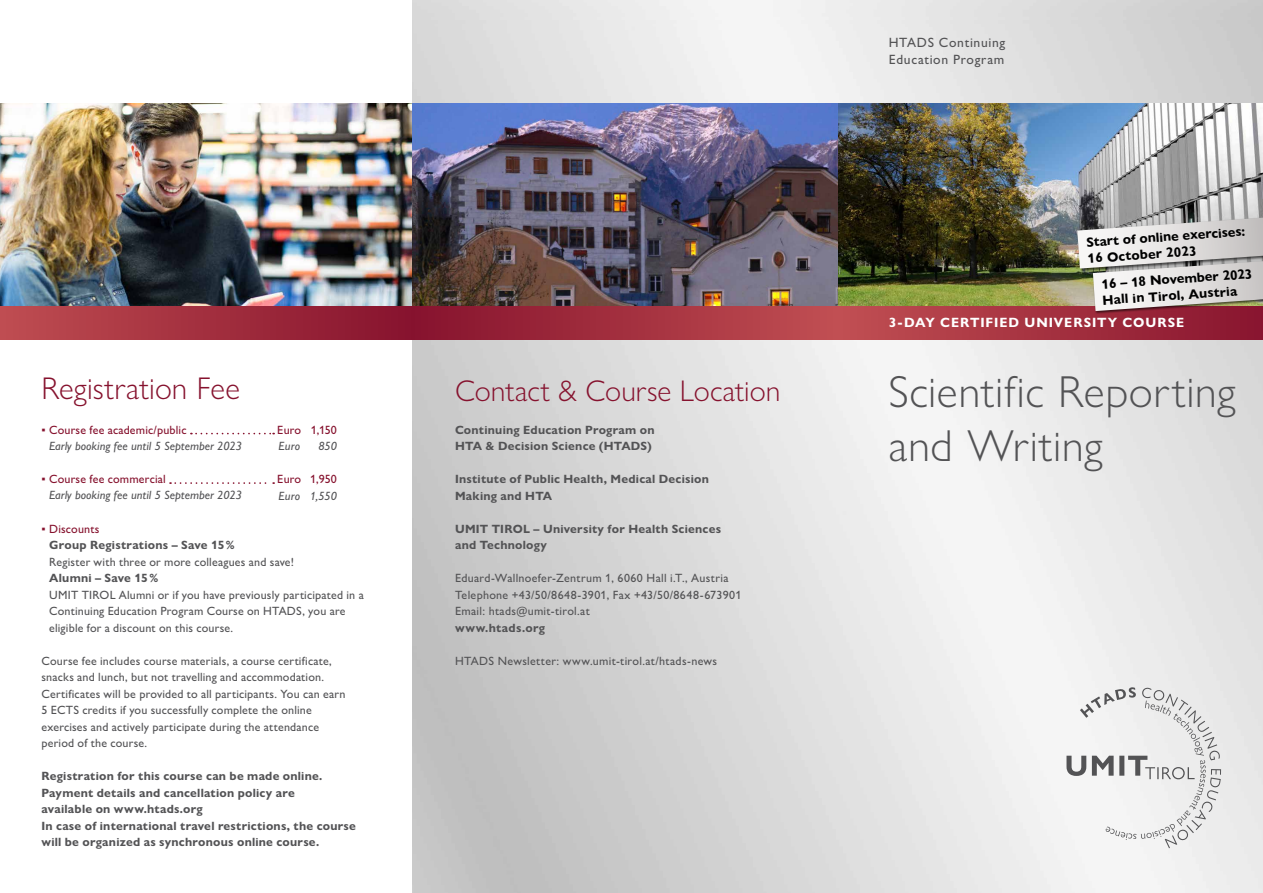
<style>
.page{position:relative;width:1263px;height:893px;background:#fff}
.page>*{position:absolute;margin:0;border:0;box-sizing:border-box;transform-origin:0 0}
.t1{font:300 45px/54px "Gill Sans Nova";letter-spacing:.015em;color:#535355}
.t2{font:300 31.5px "Gill Sans Nova";letter-spacing:.005em;color:#86122e}
.t3{font:300 30px "Gill Sans Nova";color:#86122e}
.t4{font:700 13.5px/16.2px "Gill Sans Nova";color:#000}
.t5{font:500 13.5px/16.4px "Gill Sans Nova";letter-spacing:.05em;color:#535355}
.t6{font:700 13.5px "Gill Sans Nova";letter-spacing:.07em;color:#fff}
.t7{font:500 12px/16.5px "Gill Sans Nova";letter-spacing:.015em;color:#535355}
.t8{font:700 12px/16.5px "Gill Sans Nova";letter-spacing:.02em;color:#535355}
.t9{font:italic 500 12px "Gill Sans Nova";color:#535355}
.t10{font:500 12px "Gill Sans Nova";letter-spacing:.015em;color:#86122e}
.s1{font-weight:700}
.s2{font-family:"Gill Sans";font-weight:400}
.s3{color:#86122e}
.s4{font-weight:500;color:#86122e}
.s5{font-family:"Gill Sans"}
</style>
<div class="page">
<img style="left:412px;top:0;width:851px;height:893px">
<div style="left:412px;top:305px;width:426px;height:34px;background:linear-gradient(to right,#86122d,#c04e52)"></div>
<div style="left:0;top:305px;width:412px;height:34px;background:linear-gradient(to right,#bf4d51,#87132d)"></div>
<img style="left:0;top:104px;width:1263px;height:201px">
<div style="left:838px;top:305px;width:425px;height:34px;background:linear-gradient(to right,#c14f52,#88142e)"></div>
<svg style="left:191px;top:433px;width:83px;height:1px"></svg>
<svg style="left:170px;top:482px;width:104px;height:2px"></svg>
<div style="left:1077px;top:216px;width:186px;height:56px;background:#000;opacity:.6"></div>
<div style="left:1092px;top:259px;width:171px;height:55px;background:#000;opacity:.6"></div>
<svg style="left:1077px;top:218px;width:186px;height:93px"></svg>
<svg style="left:1066px;top:687px;width:155px;height:161px"></svg>
<h2 class="t2" style="left:41px;top:369px;width:200px">Registration Fee</h2>
<p class="t10" style="left:41px;top:422px;width:147px"><span class="s1">▪</span> Course fee academic/public</p>
<p class="t10" style="left:277px;top:422px;width:61px">Euro 1,150</p>
<p class="t9" style="left:49px;top:439px;width:194px">Early booking fee until 5 September <span class="s2">2023</span></p>
<p class="t9" style="left:279px;top:439px;width:23px">Euro</p>
<p class="t9" style="left:318px;top:439px;width:20px">850</p>
<p class="t10" style="left:41px;top:471px;width:126px"><span class="s1">▪</span> Course fee commercial</p>
<p class="t10" style="left:277px;top:472px;width:61px">Euro 1,950</p>
<p class="t9" style="left:49px;top:488px;width:194px">Early booking fee until 5 September 20<span class="s2">23</span></p>
<p class="t9" style="left:279px;top:488px;width:60px">Euro 1,550</p>
<p class="t8" style="left:49px;top:520px;width:187px;text-indent:-8px"><span class="s3">▪</span> <span class="s4">Discounts<br></span>Group Registrations – Save 15%</p>
<p class="t7" style="left:49px;top:553px;width:246px">Register with three or more colleagues and save!</p>
<p class="t8" style="left:49px;top:570px;width:111px">Alumni – Save 15%</p>
<p class="t7" style="left:49px;top:586px;width:316px">UMIT TIROL Alumni or if you have previously participated in a<br>Continuing Education Program Course on HTADS, you are eligible for a discount on this course.</p>
<p class="t7" style="left:41px;top:652px;width:305px">Course fee includes course materials, a course certificate, snacks and lunch, but not travelling and accommodation.<br>Certificates will be provided to all participants. You can earn 5 ECTS credits if you successfully complete the online exercises and actively participate during the attendance period of the course.</p>
<p class="t8" style="left:41px;top:768px;width:316px">Registration for this course can be made online.<br>Payment details and cancellation policy are<br>available on www.htads.org<br>In case of international travel restrictions, the course will be organized as synchronous online course.</p>
<h3 class="t3" style="left:455px;top:372px;width:327px">Contact &amp; Course Location</h3>
<p class="t8" style="left:455px;top:421px;width:201px">Continuing Education Program on<br>HTA &amp; Decision Science (HTADS)</p>
<p class="t8" style="left:455px;top:471px;width:255px">Institute of Public Health, Medical Decision<br>Making and HTA</p>
<p class="t8" style="left:455px;top:520px;width:268px">UMIT TIROL – University for Health Sciences and Technology</p>
<p class="t7" style="left:455px;top:570px;width:288px">Eduard-Wallnoefer-Zentrum 1, 6060 Hall i.T., Austria<br>Telephone +43/50/8648-3901, Fax +43/50/8648-673901<br>Email: htads@umit-tirol.at</p>
<p class="t8" style="left:455px;top:619px;width:92px">www.htads.org</p>
<p class="t7" style="left:455px;top:652px;width:264px">HTADS Newsletter: www.umit-tirol.at/htads-news</p>
<p class="t5" style="left:889px;top:35px;width:118px">HTADS Continuing<br>Education Program</p>
<p class="t4" style="left:1086px;top:234px;width:161px;rotate:-4deg">Start of online exercises:<br>1<span class="s5">6</span> October <span class="s5">2023</span></p>
<p class="t4" style="left:1101px;top:276px;width:153px;rotate:-4deg">1<span class="s5">6</span> – 1<span class="s5">8</span> November <span class="s5">2023<br></span>Hall in Tirol, Austria</p>
<p class="t6" style="left:889px;top:314px;width:297px">3-DAY CERTIFIED UNIVERSITY COURSE</p>
<h1 class="t1" style="left:889px;top:364px;width:349px">Scientific Reporting and Writing</h1>
</div>
